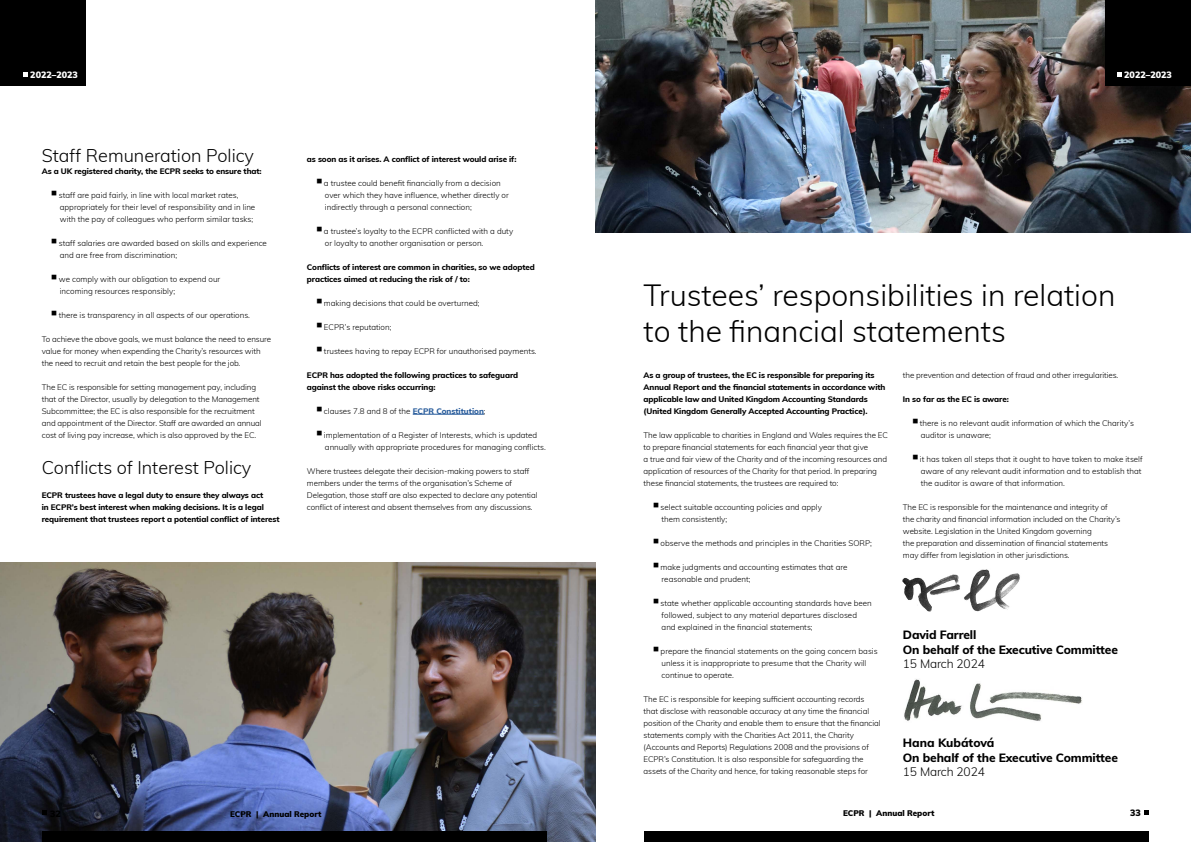
<style>
.page{position:relative;width:1191px;height:842px;background:#fff}
.page>*{position:absolute;margin:0;border:0;box-sizing:border-box;transform-origin:0 0}
.t1{font:300 30px/36px "Muli";color:#000}
.t2{font:300 18px "Muli";color:#000}
.t3{font:800 12px/14.4px "Muli";letter-spacing:-.01em;color:#000}
.t4{font:300 12px "Muli";letter-spacing:-.01em;color:#000}
.t5{font:900 9px "Muli";color:#fff}
.t6{font:900 9px "Muli";color:#000}
.t7{font:300 8px/12px "Muli";letter-spacing:-.01em;color:#000}
.t8{font:800 8px/12px "Muli";letter-spacing:-.01em;color:#000}
.t9{font:900 8px "Muli";color:#000}
.s1{font-weight:800;color:#275b9b}
</style>
<div class="page">
<div style="left:643px;top:831px;width:505px;height:11px;background:#000"></div>
<svg style="left:1144px;top:810px;width:4px;height:5px"></svg>
<div style="left:0;top:0;width:86px;height:86px;background:#000"></div>
<svg style="left:23px;top:72px;width:5px;height:5px"></svg>
<img style="left:595px;top:0;width:596px;height:233px">
<div style="left:1105px;top:0;width:86px;height:86px;background:#000"></div>
<svg style="left:1117px;top:72px;width:4px;height:5px"></svg>
<img style="left:0;top:563px;width:595px;height:279px">
<hr style="left:413px;top:414px;width:71px;height:1px;background:#275b9b">
<div style="left:42px;top:831px;width:505px;height:11px;background:#000"></div>
<svg style="left:42px;top:810px;width:5px;height:5px"></svg>
<img style="left:902px;top:569px;width:118px;height:43px">
<img style="left:904px;top:679px;width:178px;height:42px">
<p class="t5" style="left:30px;top:68px;width:49px">2022–2023</p>
<p class="t5" style="left:1124px;top:68px;width:49px">2022–2023</p>
<h2 class="t2" style="left:42px;top:142px;width:214px">Staff Remuneration Policy</h2>
<p class="t8" style="left:42px;top:164px;width:221px">As a UK registered charity, the ECPR seeks to ensure that:</p>
<p class="t7" style="left:59px;top:188px;width:198px">staff are paid fairly, in line with local market rates, appropriately for their level of responsibility and in line with the pay of colleagues who perform similar tasks;</p>
<p class="t7" style="left:59px;top:236px;width:210px">staff salaries are awarded based on skills and experience and are free from discrimination;</p>
<p class="t7" style="left:59px;top:272px;width:163px">we comply with our obligation to expend our incoming resources responsibly;</p>
<p class="t7" style="left:59px;top:308px;width:193px">there is transparency in all aspects of our operations.</p>
<p class="t7" style="left:42px;top:332px;width:231px">To achieve the above goals, we must balance the need to ensure value for money when expending the Charity’s resources with the need to recruit and retain the best people for the job.</p>
<p class="t7" style="left:42px;top:380px;width:221px">The EC is responsible for setting management pay, including that of the Director, usually by delegation to the Management Subcommittee; the EC is also responsible for the recruitment and appointment of the Director. Staff are awarded an annual cost of living pay increase, which is also approved by the EC.</p>
<h2 class="t2" style="left:42px;top:454px;width:211px">Conflicts of Interest Policy</h2>
<p class="t8" style="left:42px;top:488px;width:239px">ECPR trustees have a legal duty to ensure they always act<br>in ECPR’s best interest when making decisions. It is a legal requirement that trustees report a potential conflict of interest</p>
<p class="t8" style="left:307px;top:152px;width:211px">as soon as it arises. A conflict of interest would arise if:</p>
<p class="t7" style="left:324px;top:176px;width:186px">a trustee could benefit financially from a decision over which they have influence, whether directly or indirectly through a personal connection;</p>
<p class="t7" style="left:324px;top:224px;width:191px">a trustee’s loyalty to the ECPR conflicted with a duty or loyalty to another organisation or person.</p>
<p class="t8" style="left:307px;top:260px;width:229px">Conflicts of interest are common in charities, so we adopted practices aimed at reducing the risk of / to:</p>
<p class="t7" style="left:324px;top:296px;width:157px">making decisions that could be overturned;</p>
<p class="t7" style="left:324px;top:320px;width:69px">ECPR’s reputation;</p>
<p class="t7" style="left:324px;top:344px;width:214px">trustees having to repay ECPR for unauthorised payments.</p>
<p class="t8" style="left:307px;top:368px;width:213px">ECPR has adopted the following practices to safeguard against the above risks occurring:</p>
<p class="t7" style="left:324px;top:404px;width:163px">clauses 7.8 and 8 of the <span class="s1">ECPR Constitution</span>;</p>
<p class="t7" style="left:324px;top:428px;width:223px">implementation of a Register of Interests, which is updated annually with appropriate procedures for managing conflicts.</p>
<p class="t7" style="left:307px;top:464px;width:232px">Where trustees delegate their decision-making powers to staff members under the terms of the organisation’s Scheme of Delegation, those staff are also expected to declare any potential conflict of interest and absent themselves from any discussions.</p>
<p class="t6" style="left:50px;top:807px;width:12px">32</p>
<p class="t9" style="left:230px;top:808px;width:93px">ECPR | Annual Report</p>
<h1 class="t1" style="left:643px;top:275px;width:473px">Trustees’ responsibilities in relation to the financial statements</h1>
<p class="t8" style="left:643px;top:368px;width:243px">As a group of trustees, the EC is responsible for preparing its Annual Report and the financial statements in accordance with applicable law and United Kingdom Accounting Standards (United Kingdom Generally Accepted Accounting Practice).</p>
<p class="t7" style="left:643px;top:428px;width:246px">The law applicable to charities in England and Wales requires the EC to prepare financial statements for each financial year that give<br>a true and fair view of the Charity and of the incoming resources and application of resources of the Charity for that period. In preparing these financial statements, the trustees are required to:</p>
<p class="t7" style="left:660px;top:500px;width:163px">select suitable accounting policies and apply them consistently;</p>
<p class="t7" style="left:660px;top:536px;width:213px">observe the methods and principles in the Charities SORP;</p>
<p class="t7" style="left:660px;top:560px;width:188px">make judgments and accounting estimates that are reasonable and prudent;</p>
<p class="t7" style="left:660px;top:596px;width:213px">state whether applicable accounting standards have been followed, subject to any material departures disclosed and explained in the financial statements;</p>
<p class="t7" style="left:660px;top:644px;width:219px">prepare the financial statements on the going concern basis unless it is inappropriate to presume that the Charity will continue to operate.</p>
<p class="t7" style="left:643px;top:692px;width:238px">The EC is responsible for keeping sufficient accounting records that disclose with reasonable accuracy at any time the financial position of the Charity and enable them to ensure that the financial statements comply with the Charities Act 2011, the Charity (Accounts and Reports) Regulations 2008 and the provisions of ECPR’s Constitution. It is also responsible for safeguarding the assets of the Charity and hence, for taking reasonable steps for</p>
<p class="t7" style="left:903px;top:368px;width:217px">the prevention and detection of fraud and other irregularities.</p>
<p class="t8" style="left:903px;top:392px;width:107px">In so far as the EC is aware:</p>
<p class="t7" style="left:920px;top:416px;width:216px">there is no relevant audit information of which the Charity’s auditor is unaware;</p>
<p class="t7" style="left:920px;top:452px;width:224px">it has taken all steps that it ought to have taken to make itself aware of any relevant audit information and to establish that the auditor is aware of that information.</p>
<p class="t7" style="left:903px;top:500px;width:219px">The EC is responsible for the maintenance and integrity of the charity and financial information included on the Charity’s website. Legislation in the United Kingdom governing<br>the preparation and dissemination of financial statements may differ from legislation in other jurisdictions.</p>
<h3 class="t3" style="left:903px;top:627px;width:216px">David Farrell<br>On behalf of the Executive Committee</h3>
<h3 class="t4" style="left:903px;top:655px;width:84px">15 March 2024</h3>
<h3 class="t3" style="left:903px;top:735px;width:216px">Hana Kubátová<br>On behalf of the Executive Committee</h3>
<h3 class="t4" style="left:903px;top:763px;width:84px">15 March 2024</h3>
<p class="t9" style="left:843px;top:807px;width:93px">ECPR | Annual Report</p>
<p class="t6" style="left:1130px;top:806px;width:12px">33</p>
</div>
